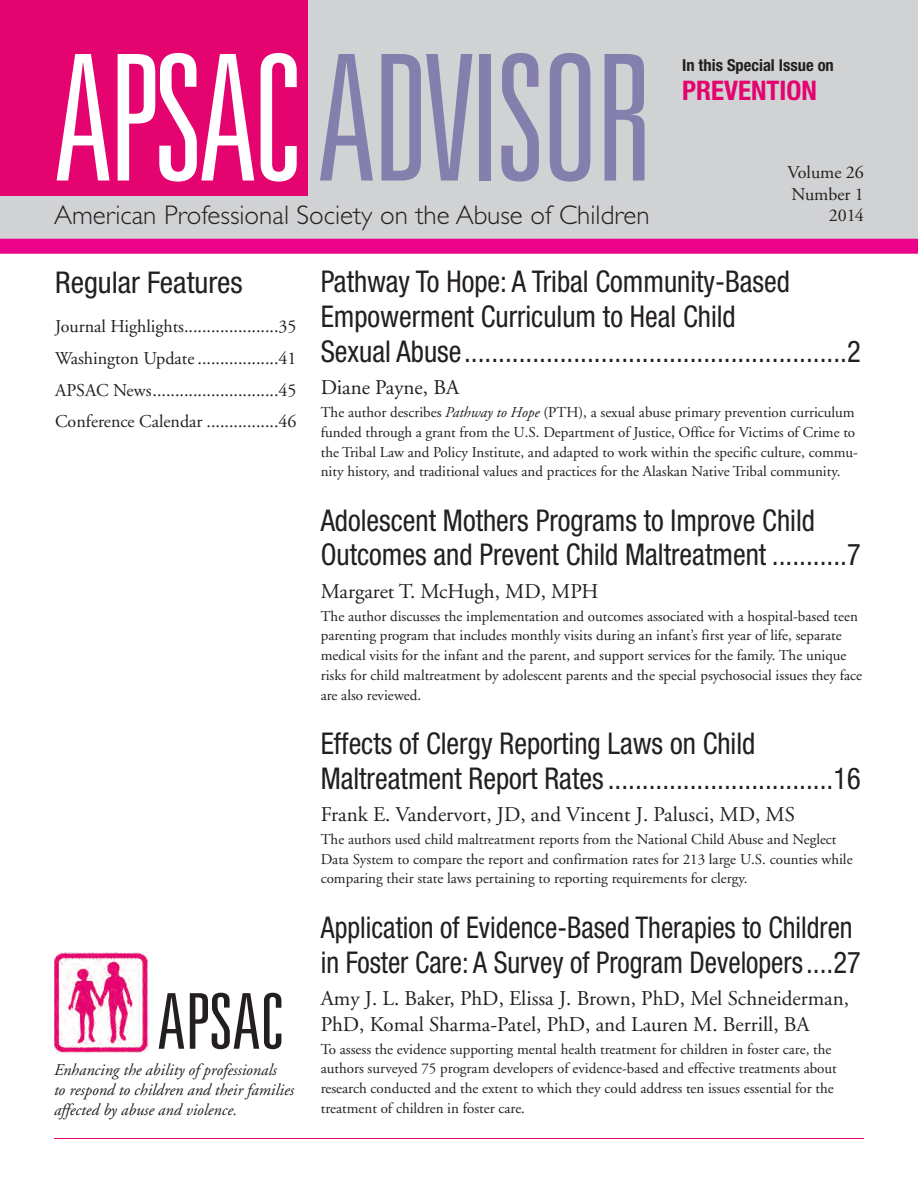
<style>
.page{position:relative;width:918px;height:1188px;background:#fff}
.page>*{position:absolute;margin:0;border:0;box-sizing:border-box;transform-origin:0 0}
.t1{font:300 ultra-condensed 175.2px "Univers";letter-spacing:-.02em;color:#857fad}
.t2{font:300 ultra-condensed 76.95px "Univers";color:#231f20;scale:1.1 1}
.t3{font:condensed 30px/34.8px "Helvetica Neue";color:#231f20;scale:.95 1}
.t4{font:condensed 30px/34.8px "Helvetica Neue";color:#231f20;scale:.92 1}
.t5{font:condensed 30px "Helvetica Neue";color:#231f20}
.t6{font:300 27px "Gill Sans";color:#231f20}
.t7{font:700 condensed 27px "Helvetica Neue";color:#e4036f}
.t8{font:21px/25.8px "Adobe Garamond";color:#231f20}
.t9{font:18px/31.8px "Adobe Garamond";color:#231f20;text-align:justify}
.t10{font:italic 16.5px/19.8px "Adobe Garamond";color:#231f20}
.t11{font:700 condensed 16.5px "Helvetica Neue";color:#231f20}
.t12{font:15px/19.8px "Adobe Garamond";color:#231f20}
.s1{color:#fff}
.s2{font-style:italic}
</style>
<div class="page">
<div style="left:0;top:0;width:918px;height:246px;background:#d1d2d4"></div>
<div style="left:0;top:0;width:308px;height:196px;background:#e4036f"></div>
<div style="left:0;top:239px;width:918px;height:15px;background:#ed028c"></div>
<img style="left:54px;top:953px;width:94px;height:100px">
<hr style="left:54px;top:1138px;width:810px;height:1px;background:#e4036f">
<h1 class="t1" style="left:54px;top:54px;width:601px"><span class="s1">APSAC</span> ADVISOR</h1>
<h3 class="t6" style="left:54px;top:199px;width:597px">American Professional Society on the Abuse of Children</h3>
<p class="t11" style="left:682px;top:55px;width:153px">In this Special Issue on</p>
<h3 class="t7" style="left:682px;top:74px;width:136px">PREVENTION</h3>
<p class="t9" style="left:788px;top:163px;width:78px;line-height:21.6px;text-align:right">Volume 26<br>Number 1<br>2014</p>
<h3 class="t5" style="left:55px;top:271px;width:189px">Regular Features</h3>
<p class="t9" style="left:55px;top:312px;width:243px">Journal Highlights.....................35<br>Washington Update ..................41<br>APSAC News............................45<br>Conference Calendar ................46</p>
<h2 class="t2" style="left:157px;top:993px;width:116px">APSAC</h2>
<p class="t10" style="left:54px;top:1062px;width:242px">Enhancing the ability of professionals<br>to respond to children and their families affected by abuse and violence.</p>
<h3 class="t3" style="left:321px;top:267px;width:570px">Pathway To Hope: A Tribal Community-Based<br>Empowerment Curriculum to Heal Child<br>Sexual Abuse........................................................2</h3>
<h3 class="t8" style="left:321px;top:376px;width:140px">Diane Payne, BA</h3>
<p class="t12" style="left:321px;top:404px;width:539px">The author describes <span class="s2">Pathway to Hope</span> (PTH), a sexual abuse primary prevention curriculum funded through a grant from the U.S. Department of Justice, Office for Victims of Crime to the Tribal Law and Policy Institute, and adapted to work within the specific culture, commu&shy;nity history, and traditional values and practices for the Alaskan Native Tribal community.</p>
<h3 class="t3" style="left:321px;top:505px;width:570px">Adolescent Mothers Programs to Improve Child<br>Outcomes and Prevent Child Maltreatment ...........7</h3>
<h3 class="t8" style="left:321px;top:580px;width:279px">Margaret T. McHugh, MD, MPH</h3>
<p class="t12" style="left:321px;top:607px;width:543px">The author discusses the implementation and outcomes associated with a hospital-based teen parenting program that includes monthly visits during an infant’s first year of life, separate medical visits for the infant and the parent, and support services for the family. The unique risks for child maltreatment by adolescent parents and the special psychosocial issues they face are also reviewed.</p>
<h3 class="t3" style="left:321px;top:729px;width:570px">Effects of Clergy Reporting Laws on Child<br>Maltreatment Report Rates .................................16</h3>
<h3 class="t8" style="left:321px;top:803px;width:476px">Frank E. Vandervort, JD, and Vincent J. Palusci, MD, MS</h3>
<p class="t12" style="left:321px;top:831px;width:533px">The authors used child maltreatment reports from the National Child Abuse and Neglect<br>Data System to compare the report and confirmation rates for 213 large U.S. counties while comparing their state laws pertaining to reporting requirements for clergy.</p>
<h3 class="t4" style="left:321px;top:912px;width:588px">Application of Evidence-Based Therapies to Children in Foster Care: A Survey of Program Developers ....27</h3>
<h3 class="t8" style="left:321px;top:987px;width:530px">Amy J. L. Baker, PhD, Elissa J. Brown, PhD, Mel Schneiderman,<br>PhD, Komal Sharma-Patel, PhD, and Lauren M. Berrill, BA</h3>
<p class="t12" style="left:321px;top:1040px;width:518px">To assess the evidence supporting mental health treatment for children in foster care, the authors surveyed 75 program developers of evidence-based and effective treatments about research conducted and the extent to which they could address ten issues essential for the treatment of children in foster care.</p>
</div>
